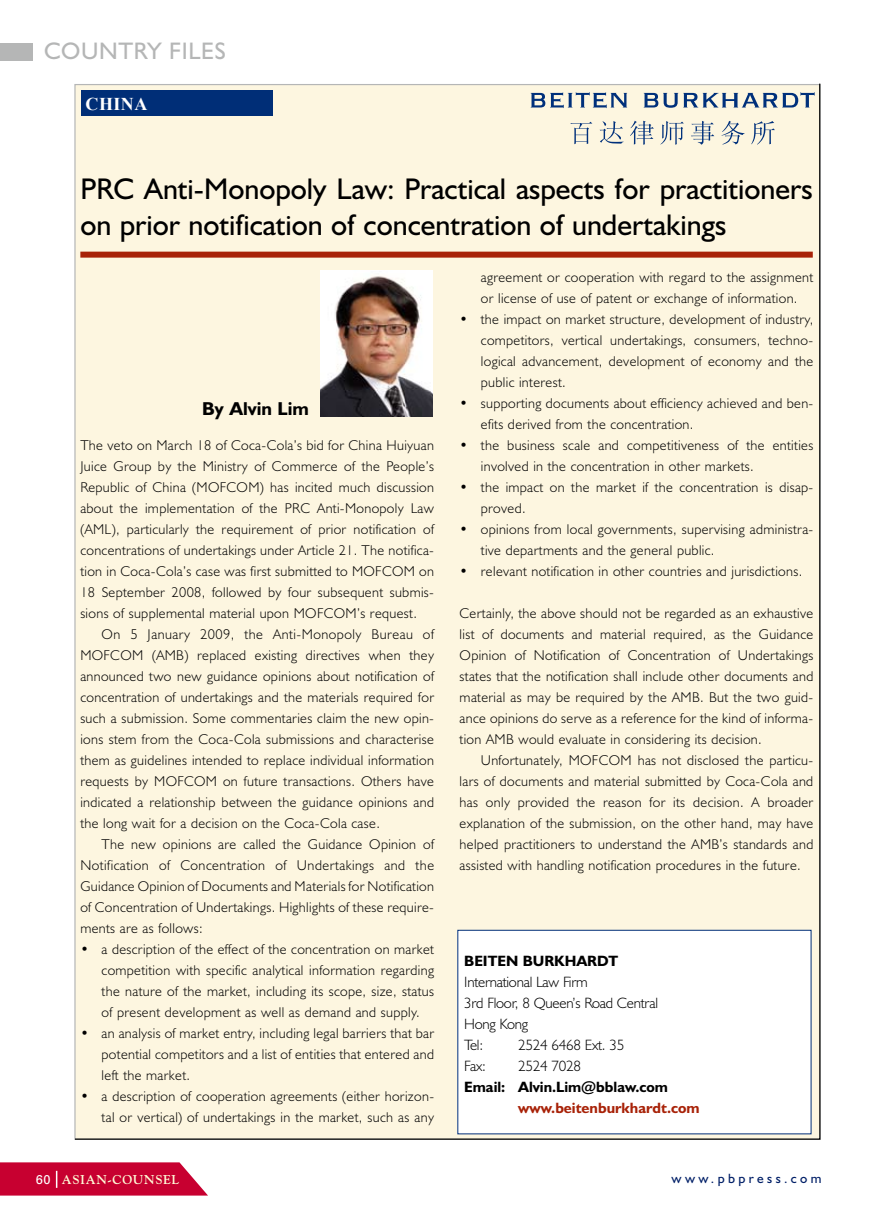
<style>
.page{position:relative;width:893px;height:1212px;background:#fff}
.page>*{position:absolute;margin:0;border:0;box-sizing:border-box;transform-origin:0 0}
.t1{font:30px/36px "Humanist 521 BT";color:#000}
.t2{font:24px "Humanist 521 BT";letter-spacing:.025em;color:#b5b6b6}
.t3{font:700 18.75px "Humanist 521 BT";color:#000}
.t4{font:700 18px "Times New Roman";letter-spacing:.025em;color:#fff}
.t5{font:300 15px/21px "Humanist 521 BT";letter-spacing:-.015em;color:#000}
.t6{font:700 15px "Humanist 521 BT";color:#000}
.t7{font:700 15px "Humanist 521 BT";color:#a82208}
.t8{font:300 14.25px/21px "Humanist 521 BT";letter-spacing:.025em;color:#000;text-align:justify}
.t9{font:13.5px "Humanist 521 BT";letter-spacing:.25em;color:#001f67}
.t10{font:700 12.75px "Goudy";letter-spacing:.05em;color:#fffcd7}
.s1{font-family:"Univers";font-weight:400;color:#fff}
</style>
<div class="page">
<svg style="left:0;top:1162px;width:208px;height:33px;background:#cb1541"></svg>
<div style="left:74px;top:83px;width:747px;height:1057px;background:#fdf6e0"></div>
<div style="left:80px;top:252px;width:733px;height:6px;background:#a82208"></div>
<svg style="left:531px;top:92px;width:96px;height:16px;background:#a0adbb"></svg>
<svg style="left:644px;top:92px;width:171px;height:16px;background:#a2afbb"></svg>
<svg style="left:570px;top:122px;width:22px;height:22px"></svg>
<svg style="left:600px;top:121px;width:23px;height:23px"></svg>
<svg style="left:630px;top:121px;width:24px;height:24px"></svg>
<svg style="left:660px;top:121px;width:24px;height:24px"></svg>
<svg style="left:691px;top:121px;width:23px;height:24px"></svg>
<svg style="left:721px;top:121px;width:24px;height:24px"></svg>
<svg style="left:751px;top:121px;width:24px;height:24px"></svg>
<img style="left:321px;top:271px;width:111px;height:145px">
<div style="left:0;top:43px;width:33px;height:18px;background:#b5b6b6"></div>
<div style="left:458px;top:930px;width:353px;height:204px;background:#fff"></div>
<div style="left:457px;top:930px;width:354px;height:204px;border:1px solid #002e77"></div>
<div style="left:81px;top:90px;width:191px;height:26px;background:#002e77"></div>
<h2 class="t2" style="left:44px;top:36px;width:183px">COUNTRY FILES</h2>
<p class="t4" style="left:86px;top:94px;width:63px">CHINA</p>
<h1 class="t1" style="left:80px;top:170px;width:734px">PRC Anti-Monopoly Law: Practical aspects for practitioners on prior notification of concentration of undertakings</h1>
<h3 class="t3" style="left:202px;top:396px;width:108px">By Alvin Lim</h3>
<p class="t8" style="left:80px;top:434px;width:355px">The veto on March 18 of Coca-Cola’s bid for China Huiyuan Juice Group by the Ministry of Commerce of the People’s Republic of China (MOFCOM) has incited much discussion about the implementation of the PRC Anti-Monopoly Law (AML), particularly the requirement of prior notification of concentrations of undertakings under Article 21. The notifica&shy;tion in Coca-Cola’s case was first submitted to MOFCOM on 18 September 2008, followed by four subsequent submis&shy;sions of supplemental material upon MOFCOM’s request.</p>
<p class="t8" style="left:80px;top:623px;width:355px;text-indent:21px">On 5 January 2009, the Anti-Monopoly Bureau of MOFCOM (AMB) replaced existing directives when they announced two new guidance opinions about notification of concentration of undertakings and the materials required for such a submission. Some commentaries claim the new opin&shy;ions stem from the Coca-Cola submissions and characterise them as guidelines intended to replace individual information requests by MOFCOM on future transactions. Others have indicated a relationship between the guidance opinions and the long wait for a decision on the Coca-Cola case.</p>
<p class="t8" style="left:80px;top:833px;width:355px;text-indent:21px">The new opinions are called the Guidance Opinion of Notification of Concentration of Undertakings and the Guidance Opinion of Documents and Materials for Notification of Concentration of Undertakings. Highlights of these require&shy;ments are as follows:</p>
<p class="t8" style="left:102px;top:938px;width:334px;text-indent:-21px">• a description of the effect of the concentration on market competition with specific analytical information regarding the nature of the market, including its scope, size, status of present development as well as demand and supply.</p>
<p class="t8" style="left:102px;top:1022px;width:334px;text-indent:-21px">• an analysis of market entry, including legal barriers that bar potential competitors and a list of entities that entered and left the market.</p>
<p class="t8" style="left:80px;top:1085px;width:355px;text-align:right">• a description of cooperation agreements (either horizon&shy;tal or vertical) of undertakings in the market, such as any</p>
<p class="t8" style="left:481px;top:266px;width:334px">agreement or cooperation with regard to the assignment or license of use of patent or exchange of information.</p>
<p class="t8" style="left:481px;top:308px;width:334px;text-indent:-21px">• the impact on market structure, development of industry, competitors, vertical undertakings, consumers, techno&shy;logical advancement, development of economy and the public interest.</p>
<p class="t8" style="left:481px;top:392px;width:334px;text-indent:-21px">• supporting documents about efficiency achieved and ben&shy;efits derived from the concentration.</p>
<p class="t8" style="left:481px;top:434px;width:334px;text-indent:-21px">• the business scale and competitiveness of the entities involved in the concentration in other markets.</p>
<p class="t8" style="left:481px;top:476px;width:334px;text-indent:-21px">• the impact on the market if the concentration is disap&shy;proved.</p>
<p class="t8" style="left:481px;top:518px;width:334px;text-indent:-21px">• opinions from local governments, supervising administra&shy;tive departments and the general public.</p>
<p class="t8" style="left:460px;top:560px;width:344px">• relevant notification in other countries and jurisdictions.</p>
<p class="t8" style="left:460px;top:602px;width:355px">Certainly, the above should not be regarded as an exhaustive list of documents and material required, as the Guidance Opinion of Notification of Concentration of Undertakings states that the notification shall include other documents and material as may be required by the AMB. But the two guid&shy;ance opinions do serve as a reference for the kind of informa&shy;tion AMB would evaluate in considering its decision.</p>
<p class="t8" style="left:460px;top:749px;width:355px;text-indent:21px">Unfortunately, MOFCOM has not disclosed the particu&shy;lars of documents and material submitted by Coca-Cola and has only provided the reason for its decision. A broader explanation of the submission, on the other hand, may have helped practitioners to understand the AMB’s standards and assisted with handling notification procedures in the future.</p>
<p class="t6" style="left:464px;top:951px;width:156px">BEITEN BURKHARDT</p>
<p class="t5" style="left:464px;top:970px;width:195px">International Law Firm<br>3rd Floor, 8 Queen’s Road Central<br>Hong Kong<br>Tel:</p>
<p class="t5" style="left:518px;top:1033px;width:108px">2524 6468 Ext. 35</p>
<p class="t5" style="left:464px;top:1054px;width:23px">Fax:</p>
<p class="t5" style="left:518px;top:1054px;width:64px">2524 7028</p>
<p class="t6" style="left:464px;top:1077px;width:205px">Email: Alvin.Lim@bblaw.com</p>
<p class="t7" style="left:518px;top:1098px;width:183px">www.beitenburkhardt.com</p>
<p class="t10" style="left:36px;top:1172px;width:145px"><span class="s1">60</span> ASIAN-COUNSEL</p>
<p class="t9" style="left:671px;top:1170px;width:151px">www.pbpress.com</p>
</div>
